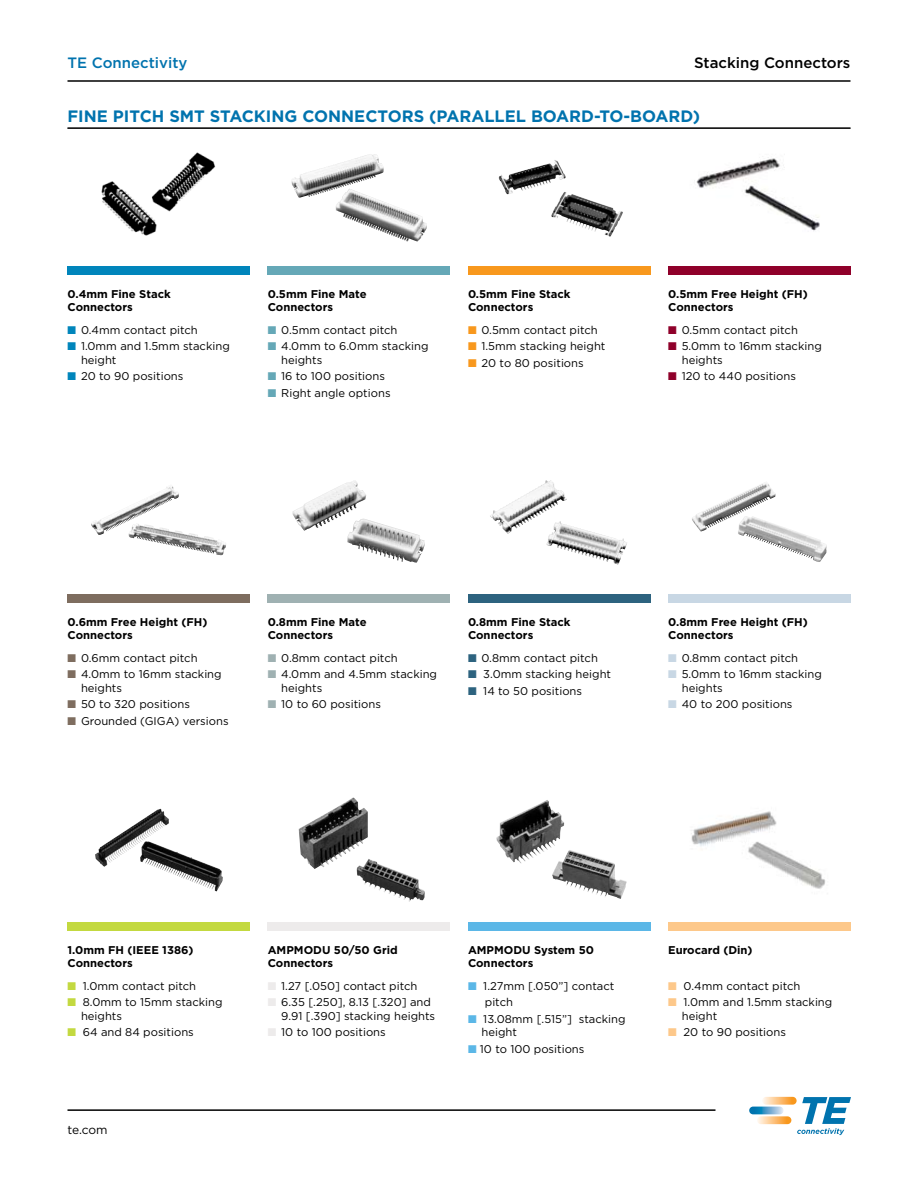
<style>
.page{position:relative;width:918px;height:1188px;background:#fff}
.page>*{position:absolute;margin:0;border:0;box-sizing:border-box;transform-origin:0 0}
.t1{font:700 16.5px "Gotham";color:#0073ae}
.t2{font:500 15px "Gotham";color:#000}
.t3{font:500 15px "Gotham";color:#0073ae}
.t4{font:12px "Gotham";color:#000}
.t5{font:11.25px/13.5px "Gotham";color:#000}
.t6{font:700 11.25px/13.5px "Gotham";color:#000}
.s1{color:#0085bb}
.s2{color:#65a8b7}
.s3{color:#f8981d}
.s4{color:#8f002a}
.s5{color:#7e6d5f}
.s6{color:#9fb1b2}
.s7{color:#2d637f}
.s8{color:#c8d7e4}
.s9{color:#c3d940}
.s10{color:#edebeb}
.s11{color:#5bb7e7}
.s12{color:#fdc88a}
</style>
<div class="page">
<svg style="left:762px;top:1097px;width:35px;height:8px"></svg>
<svg style="left:757px;top:1116px;width:34px;height:8px"></svg>
<svg style="left:749px;top:1107px;width:35px;height:7px"></svg>
<svg style="left:797px;top:1097px;width:54px;height:38px"></svg>
<hr style="left:68px;top:80px;width:783px;height:2px;background:#000">
<hr style="left:68px;top:1109px;width:647px;height:2px;background:#000">
<hr style="left:68px;top:128px;width:782px;height:1px;background:#000">
<img style="left:101px;top:152px;width:115px;height:84px">
<div style="left:68px;top:266px;width:182px;height:9px;background:#0085bb"></div>
<img style="left:291px;top:154px;width:93px;height:44px">
<div style="left:268px;top:266px;width:182px;height:9px;background:#65a8b7"></div>
<img style="left:499px;top:160px;width:96px;height:71px">
<div style="left:468px;top:266px;width:182px;height:9px;background:#f8981d"></div>
<img style="left:696px;top:157px;width:124px;height:74px">
<div style="left:668px;top:266px;width:182px;height:9px;background:#8f002a"></div>
<img style="left:95px;top:809px;width:64px;height:58px">
<div style="left:68px;top:922px;width:182px;height:9px;background:#c3d940"></div>
<img style="left:299px;top:797px;width:126px;height:105px">
<div style="left:268px;top:922px;width:182px;height:9px;background:#edebeb"></div>
<img style="left:497px;top:800px;width:130px;height:99px">
<div style="left:468px;top:922px;width:182px;height:9px;background:#5bb7e7"></div>
<img style="left:691px;top:811px;width:134px;height:78px">
<div style="left:668px;top:922px;width:182px;height:9px;background:#fdc88a"></div>
<img style="left:91px;top:487px;width:76px;height:48px">
<div style="left:68px;top:594px;width:182px;height:9px;background:#7e6d5f"></div>
<img style="left:292px;top:480px;width:133px;height:83px">
<div style="left:268px;top:594px;width:182px;height:9px;background:#9fb1b2"></div>
<img style="left:490px;top:480px;width:100px;height:76px">
<div style="left:468px;top:594px;width:182px;height:9px;background:#2d637f"></div>
<img style="left:692px;top:483px;width:107px;height:71px">
<div style="left:668px;top:594px;width:182px;height:9px;background:#c8d7e4"></div>
<h2 class="t3" style="left:67px;top:54px;width:122px">TE Connectivity</h2>
<h2 class="t2" style="left:694px;top:54px;width:158px">Stacking Connectors</h2>
<h1 class="t1" style="left:68px;top:106px;width:634px">fine pitch smt stacking connectors (parallel board-to-board)</h1>
<p class="t6" style="left:68px;top:287px;width:105px">0.4mm Fine Stack<br>Connectors</p>
<p class="t5" style="left:68px;top:323px;width:132px"><span class="s1">■</span> 0.4mm contact pitch</p>
<p class="t5" style="left:81px;top:339px;width:150px;text-indent:-14px"><span class="s1">■</span> 1.0mm and 1.5mm stacking height</p>
<p class="t5" style="left:68px;top:369px;width:117px"><span class="s1">■</span> 20 to 90 positions</p>
<p class="t6" style="left:268px;top:287px;width:100px">0.5mm Fine Mate<br>Connectors</p>
<p class="t5" style="left:268px;top:323px;width:131px"><span class="s2">■</span> 0.5mm contact pitch</p>
<p class="t5" style="left:281px;top:339px;width:149px;text-indent:-14px"><span class="s2">■</span> 4.0mm to 6.0mm stacking heights</p>
<p class="t5" style="left:268px;top:369px;width:119px"><span class="s2">■</span> 16 to 100 positions</p>
<p class="t5" style="left:268px;top:386px;width:124px"><span class="s2">■</span> Right angle options</p>
<p class="t6" style="left:468px;top:287px;width:104px">0.5mm Fine Stack<br>Connectors</p>
<p class="t5" style="left:468px;top:323px;width:131px"><span class="s3">■</span> 0.5mm contact pitch</p>
<p class="t5" style="left:468px;top:339px;width:139px"><span class="s3">■</span> 1.5mm stacking height</p>
<p class="t5" style="left:468px;top:356px;width:117px"><span class="s3">■</span> 20 to 80 positions</p>
<p class="t6" style="left:668px;top:287px;width:141px">0.5mm Free Height (FH)<br>Connectors</p>
<p class="t5" style="left:668px;top:323px;width:131px"><span class="s4">■</span> 0.5mm contact pitch</p>
<p class="t5" style="left:682px;top:339px;width:142px;text-indent:-14px"><span class="s4">■</span> 5.0mm to 16mm stacking heights</p>
<p class="t5" style="left:668px;top:369px;width:129px"><span class="s4">■</span> 120 to 440 positions</p>
<p class="t6" style="left:68px;top:615px;width:141px">0.6mm Free Height (FH)<br>Connectors</p>
<p class="t5" style="left:68px;top:651px;width:132px"><span class="s5">■</span> 0.6mm contact pitch</p>
<p class="t5" style="left:81px;top:667px;width:142px;text-indent:-14px"><span class="s5">■</span> 4.0mm to 16mm stacking heights</p>
<p class="t5" style="left:68px;top:697px;width:124px"><span class="s5">■</span> 50 to 320 positions</p>
<p class="t5" style="left:68px;top:714px;width:163px"><span class="s5">■</span> Grounded (GIGA) versions</p>
<p class="t6" style="left:268px;top:615px;width:100px">0.8mm Fine Mate<br>Connectors</p>
<p class="t5" style="left:268px;top:651px;width:131px"><span class="s6">■</span> 0.8mm contact pitch</p>
<p class="t5" style="left:281px;top:667px;width:157px;text-indent:-14px"><span class="s6">■</span> 4.0mm and 4.5mm stacking heights</p>
<p class="t5" style="left:268px;top:697px;width:115px"><span class="s6">■</span> 10 to 60 positions</p>
<p class="t6" style="left:468px;top:615px;width:104px">0.8mm Fine Stack<br>Connectors</p>
<p class="t5" style="left:468px;top:651px;width:131px"><span class="s7">■</span> 0.8mm contact pitch</p>
<p class="t5" style="left:468px;top:667px;width:145px"><span class="s7">■</span> 3.0mm stacking height</p>
<p class="t5" style="left:468px;top:684px;width:116px"><span class="s7">■</span> 14 to 50 positions</p>
<p class="t6" style="left:668px;top:615px;width:141px">0.8mm Free Height (FH)<br>Connectors</p>
<p class="t5" style="left:668px;top:651px;width:131px"><span class="s8">■</span> 0.8mm contact pitch</p>
<p class="t5" style="left:682px;top:667px;width:142px;text-indent:-14px"><span class="s8">■</span> 5.0mm to 16mm stacking heights</p>
<p class="t5" style="left:668px;top:697px;width:126px"><span class="s8">■</span> 40 to 200 positions</p>
<p class="t6" style="left:68px;top:943px;width:73px">1.0mm FH (IEEE</p>
<p class="t6" style="left:162px;top:943px;width:33px">1386)</p>
<p class="t6" style="left:68px;top:956px;width:67px">Connectors</p>
<p class="t5" style="left:68px;top:979px;width:130px"><span class="s9">■</span> 1.0mm contact pitch</p>
<p class="t5" style="left:81px;top:995px;width:143px;text-indent:-14px"><span class="s9">■</span> 8.0mm to 15mm stacking heights</p>
<p class="t5" style="left:68px;top:1025px;width:128px"><span class="s9">■</span> 64 and 84 positions</p>
<p class="t4" style="left:68px;top:1123px;width:42px">te.com</p>
<p class="t6" style="left:268px;top:943px;width:10px">AMPMODU</p>
<p class="t6" style="left:334px;top:943px;width:65px">50/50 Grid</p>
<p class="t6" style="left:268px;top:956px;width:67px">Connectors</p>
<p class="t5" style="left:268px;top:979px;width:151px"><span class="s10">■</span> 1.27 [.050] contact pitch</p>
<p class="t5" style="left:281px;top:995px;width:155px;text-indent:-14px"><span class="s10">■</span> 6.35 [.250], 8.13 [.320] and<br>9.91 [.390] stacking heights</p>
<p class="t5" style="left:268px;top:1025px;width:120px"><span class="s10">■</span> 10 to 100 positions</p>
<p class="t6" style="left:468px;top:943px;width:10px">AMPMODU</p>
<p class="t6" style="left:534px;top:943px;width:61px">System 50</p>
<p class="t6" style="left:468px;top:956px;width:67px">Connectors</p>
<p class="t5" style="left:485px;top:977px;width:131px;line-height:16.5px;text-indent:-17px"><span class="s11">■</span> 1.27mm [.050”] contact pitch</p>
<p class="t5" style="left:482px;top:1012px;width:146px;text-indent:-14px"><span class="s11">■</span> 13.08mm [.515”] stacking height</p>
<p class="t5" style="left:468px;top:1042px;width:118px"><span class="s11">■</span> 10 to 100 positions</p>
<p class="t6" style="left:668px;top:943px;width:86px">Eurocard (Din)</p>
<p class="t5" style="left:668px;top:979px;width:134px"><span class="s12">■</span> 0.4mm contact pitch</p>
<p class="t5" style="left:682px;top:995px;width:152px;text-indent:-14px"><span class="s12">■</span> 1.0mm and 1.5mm stacking height</p>
<p class="t5" style="left:668px;top:1025px;width:119px"><span class="s12">■</span> 20 to 90 positions</p>
</div>
